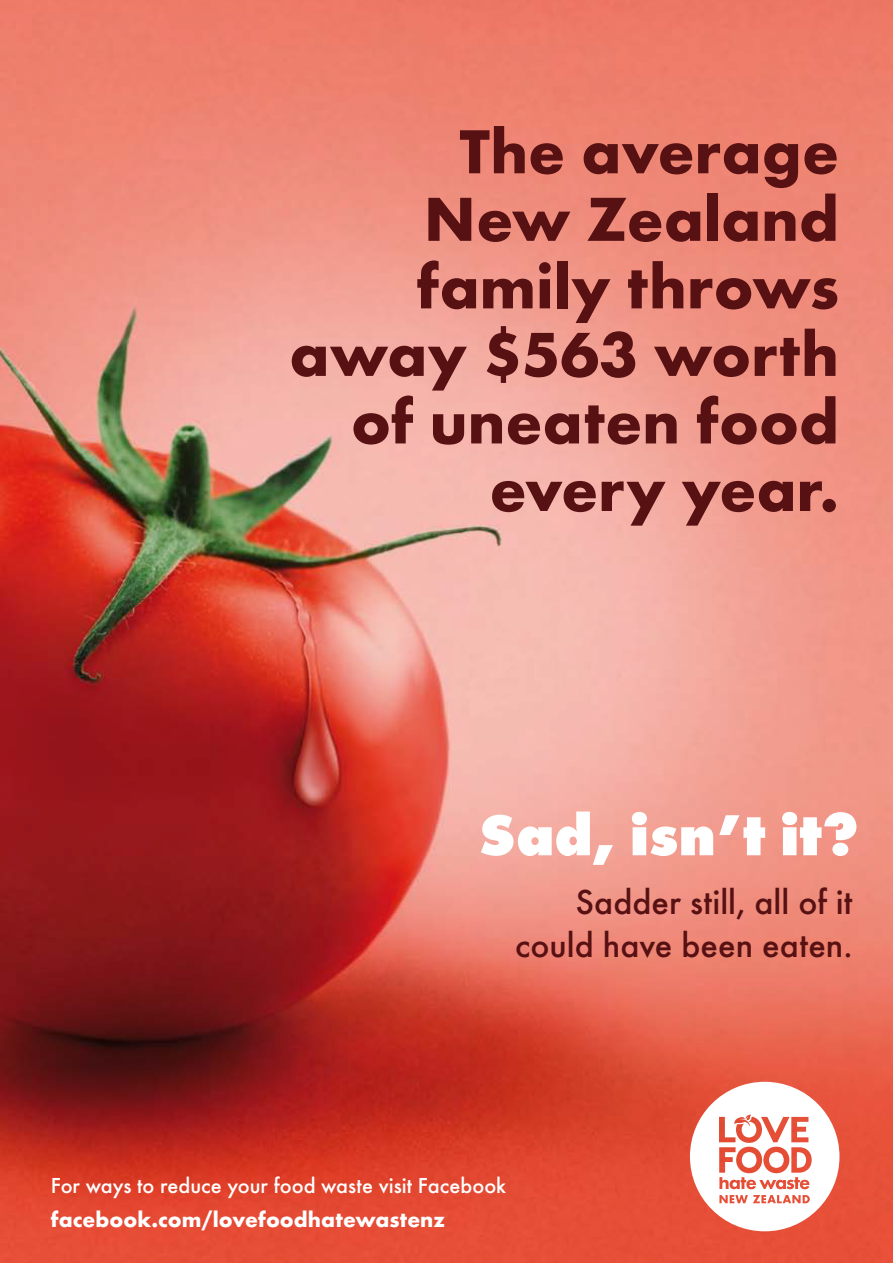
<style>
.page{position:relative;width:893px;height:1263px;background:#fff}
.page>*{position:absolute;margin:0;border:0;box-sizing:border-box;transform-origin:0 0}
.t1{font:700 64.5px/67.5px "Futura";color:#571113;text-align:right}
.t2{font:700 expanded 60px "Futura";color:#fff}
.t3{font:500 36px/43.2px "Futura";color:#571113;text-align:right}
.t4{font:500 22.5px "Futura";color:#fff}
.t5{font:700 22.5px "Futura";color:#fff}
</style>
<div class="page">
<img style="left:0;top:0;width:893px;height:1263px">
<svg style="left:690px;top:1082px;width:149px;height:149px"></svg>
<p class="t1" style="left:289px;top:114px;width:551px">The average<br>New Zealand family throws away $563 worth of uneaten food every year.</p>
<p class="t2" style="left:479px;top:790px;width:382px">Sad, isn’t it?</p>
<p class="t3" style="left:515px;top:877px;width:339px">Sadder still, all of it could have been eaten.</p>
<p class="t4" style="left:51px;top:1168px;width:457px">For ways to reduce your food waste visit Facebook</p>
<p class="t5" style="left:51px;top:1203px;width:396px">facebook.com/lovefoodhatewastenz</p>
</div>
